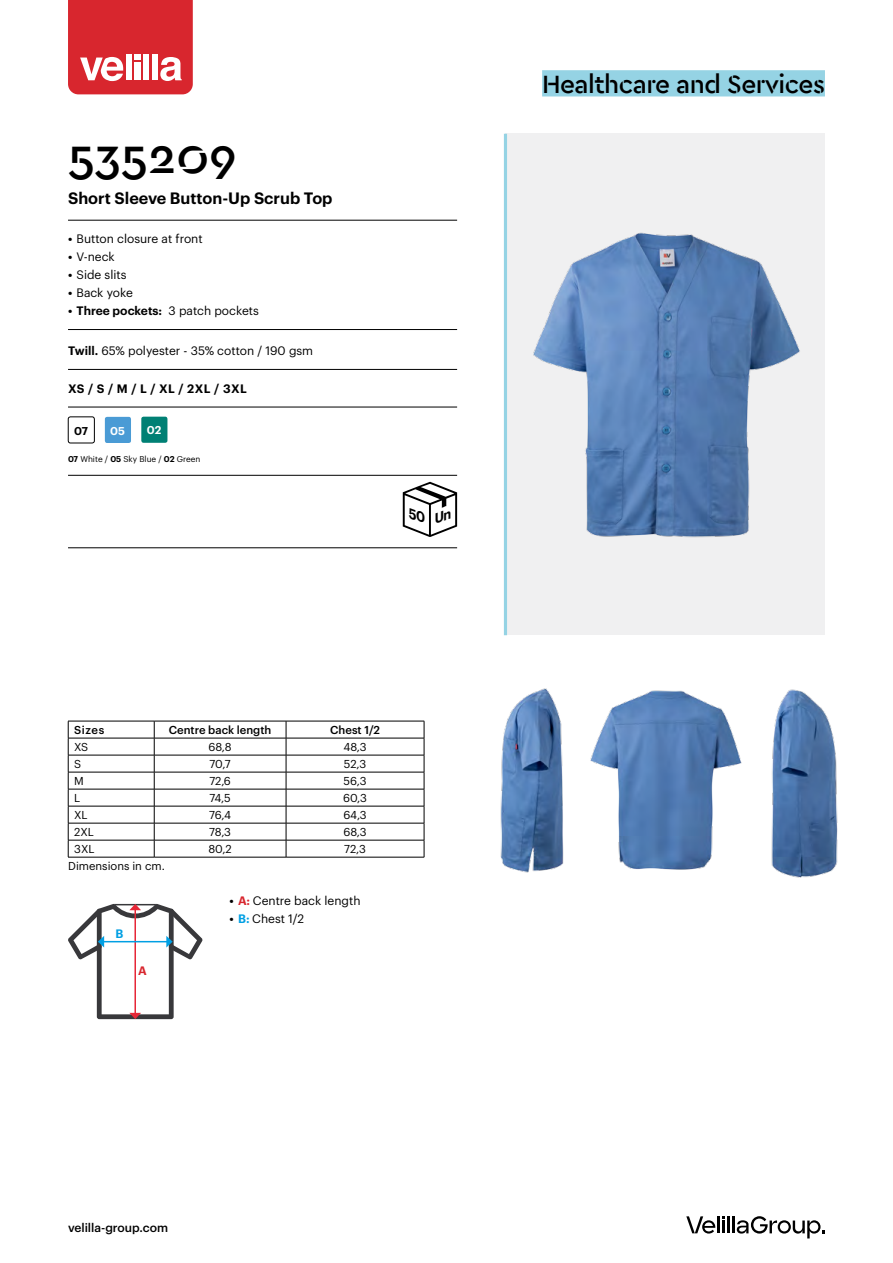
<style>
.page{position:relative;width:893px;height:1263px;background:#fff}
.page>*{position:absolute;margin:0;border:0;box-sizing:border-box;transform-origin:0 0}
.t1{font:500 49.5px "Cera Stencil";color:#000}
.t2{font:500 26.25px "Cera Stencil";letter-spacing:-.02em;color:#000}
.t3{font:600 16.2px "Graphik";color:#000}
.t4{font:12px "Graphik";color:#000}
.t5{font:600 12px "Graphik";color:#000}
.t6{font:600 12px "Graphik";letter-spacing:.04em;color:#000}
.t7{font:500 12px "Graphik";color:#000}
.t8{font:600 12px "Graphik";color:#d8262e}
.t9{font:600 12px "Graphik";color:#009fe3}
.t10{font:11.25px "Graphik";color:#000}
.t11{font:500 11.25px "Graphik";color:#000}
.t12{font:600 11.1px "Graphik";color:#fff}
.t13{font:600 11.1px "Graphik";color:#000}
.t14{font:8.25px "Graphik";color:#000}
.s1{font-weight:600}
.s2{font-weight:400}
.s3{font-weight:600;color:#d8262e}
.s4{font-weight:600;color:#009fe3}
</style>
<div class="page">
<svg style="left:68px;top:0;width:125px;height:94px;background:#dd434a"></svg>
<div style="left:505px;top:134px;width:320px;height:501px;background:#f0f0f1"></div>
<img style="left:533px;top:232px;width:267px;height:306px">
<hr style="left:504px;top:134px;width:3px;height:501px;background:#95d3e4">
<hr style="left:717px;top:1216px;width:3px;height:17px;background:#000">
<hr style="left:727px;top:1216px;width:3px;height:17px;background:#000">
<svg style="left:722px;top:1216px;width:3px;height:17px"></svg>
<svg style="left:686px;top:1216px;width:29px;height:17px"></svg>
<svg style="left:733px;top:1216px;width:92px;height:22px"></svg>
<img style="left:500px;top:688px;width:64px;height:185px">
<img style="left:771px;top:689px;width:67px;height:189px">
<img style="left:590px;top:690px;width:152px;height:180px">
<div style="left:542px;top:70px;width:283px;height:26px;background:#95d3e4"></div>
<hr style="left:68px;top:220px;width:389px;height:1px;background:#000">
<hr style="left:68px;top:329px;width:389px;height:1px;background:#000">
<hr style="left:68px;top:369px;width:389px;height:1px;background:#000">
<hr style="left:68px;top:407px;width:389px;height:1px;background:#000">
<hr style="left:68px;top:475px;width:389px;height:1px;background:#000">
<hr style="left:68px;top:547px;width:389px;height:1px;background:#000">
<div style="left:141px;top:417px;width:26px;height:26px;background:#008074;border-radius:2px"></div>
<div style="left:105px;top:417px;width:26px;height:26px;background:#4a9bd5;border-radius:2px"></div>
<div style="left:68px;top:417px;width:27px;height:26px;border:1px solid #000;border-radius:2px"></div>
<svg style="left:68px;top:904px;width:135px;height:115px"></svg>
<hr style="left:154px;top:721px;width:132px;height:1px;background:#000">
<hr style="left:286px;top:721px;width:138px;height:1px;background:#000">
<hr style="left:68px;top:738px;width:86px;height:1px;background:#000">
<hr style="left:154px;top:738px;width:132px;height:1px;background:#000">
<hr style="left:286px;top:738px;width:138px;height:1px;background:#000">
<hr style="left:68px;top:755px;width:86px;height:1px;background:#000">
<hr style="left:154px;top:755px;width:132px;height:1px;background:#000">
<hr style="left:286px;top:755px;width:138px;height:1px;background:#000">
<hr style="left:68px;top:772px;width:86px;height:1px;background:#000">
<hr style="left:154px;top:772px;width:132px;height:1px;background:#000">
<hr style="left:286px;top:772px;width:138px;height:1px;background:#000">
<hr style="left:68px;top:789px;width:86px;height:1px;background:#000">
<hr style="left:154px;top:789px;width:132px;height:1px;background:#000">
<hr style="left:286px;top:789px;width:138px;height:1px;background:#000">
<hr style="left:68px;top:806px;width:86px;height:1px;background:#000">
<hr style="left:154px;top:806px;width:132px;height:1px;background:#000">
<hr style="left:286px;top:806px;width:138px;height:1px;background:#000">
<hr style="left:68px;top:823px;width:86px;height:1px;background:#000">
<hr style="left:154px;top:823px;width:132px;height:1px;background:#000">
<hr style="left:286px;top:823px;width:138px;height:1px;background:#000">
<hr style="left:68px;top:840px;width:86px;height:1px;background:#000">
<hr style="left:154px;top:840px;width:132px;height:1px;background:#000">
<svg style="left:154px;top:721px;width:1px;height:136px"></svg>
<hr style="left:286px;top:840px;width:138px;height:1px;background:#000">
<svg style="left:286px;top:721px;width:1px;height:136px"></svg>
<svg style="left:424px;top:721px;width:1px;height:136px"></svg>
<hr style="left:68px;top:857px;width:86px;height:1px;background:#000">
<hr style="left:154px;top:857px;width:132px;height:1px;background:#000">
<hr style="left:286px;top:857px;width:138px;height:1px;background:#000">
<hr style="left:68px;top:721px;width:86px;height:1px;background:#000">
<svg style="left:68px;top:721px;width:1px;height:136px"></svg>
<svg style="left:403px;top:482px;width:54px;height:55px"></svg>
<h1 class="t1" style="left:68px;top:124px;width:170px">535209</h1>
<h3 class="t3" style="left:68px;top:186px;width:266px">Short Sleeve Button-Up Scrub Top</h3>
<p class="t4" style="left:68px;top:230px;width:136px"><span class="s1">•</span> Button closure at front</p>
<p class="t4" style="left:68px;top:248px;width:48px"><span class="s1">•</span> V-neck</p>
<p class="t4" style="left:68px;top:266px;width:60px"><span class="s1">•</span> Side slits</p>
<p class="t4" style="left:68px;top:284px;width:66px"><span class="s1">•</span> Back yoke</p>
<p class="t5" style="left:68px;top:302px;width:192px">• Three pockets: <span class="s2">3 patch pockets</span></p>
<p class="t4" style="left:68px;top:342px;width:247px"><span class="s1">Twill.</span> 65% polyester - 35% cotton / 190 gsm</p>
<p class="t6" style="left:68px;top:379px;width:180px">XS / S / M / L / XL / 2XL / 3XL</p>
<p class="t13" style="left:74px;top:422px;width:15px">07</p>
<p class="t12" style="left:110px;top:422px;width:16px">05</p>
<p class="t12" style="left:147px;top:422px;width:16px">02</p>
<p class="t14" style="left:68px;top:453px;width:134px"><span class="s1">07</span> White / <span class="s1">05</span> Sky Blue / <span class="s1">02</span> Green</p>
<p class="t11" style="left:74px;top:721px;width:32px">Sizes</p>
<p class="t11" style="left:169px;top:721px;width:104px">Centre back length</p>
<p class="t11" style="left:330px;top:721px;width:51px">Chest 1/2</p>
<p class="t10" style="left:74px;top:739px;width:16px">XS</p>
<p class="t10" style="left:209px;top:739px;width:25px">68,8</p>
<p class="t10" style="left:343px;top:739px;width:25px">48,3</p>
<p class="t10" style="left:74px;top:756px;width:9px">S</p>
<p class="t10" style="left:210px;top:756px;width:23px">70,7</p>
<p class="t10" style="left:344px;top:756px;width:24px">52,3</p>
<p class="t10" style="left:74px;top:773px;width:11px">M</p>
<p class="t10" style="left:209px;top:773px;width:23px">72,6</p>
<p class="t10" style="left:344px;top:773px;width:24px">56,3</p>
<p class="t10" style="left:74px;top:790px;width:8px">L</p>
<p class="t10" style="left:209px;top:790px;width:23px">74,5</p>
<p class="t10" style="left:343px;top:790px;width:25px">60,3</p>
<p class="t10" style="left:74px;top:807px;width:15px">XL</p>
<p class="t10" style="left:209px;top:807px;width:24px">76,4</p>
<p class="t10" style="left:343px;top:807px;width:25px">64,3</p>
<p class="t10" style="left:74px;top:824px;width:21px">2XL</p>
<p class="t10" style="left:209px;top:824px;width:23px">78,3</p>
<p class="t10" style="left:343px;top:824px;width:25px">68,3</p>
<p class="t10" style="left:74px;top:841px;width:22px">3XL</p>
<p class="t10" style="left:209px;top:841px;width:25px">80,2</p>
<p class="t10" style="left:344px;top:841px;width:23px">72,3</p>
<p class="t10" style="left:68px;top:858px;width:98px">Dimensions in cm.</p>
<p class="t9" style="left:116px;top:925px;width:9px">B</p>
<p class="t8" style="left:138px;top:962px;width:10px">A</p>
<p class="t4" style="left:230px;top:892px;width:132px"><span class="s1">•</span> <span class="s3">A:</span> Centre back length</p>
<p class="t4" style="left:230px;top:910px;width:76px"><span class="s1">•</span> <span class="s4">B:</span> Chest 1/2</p>
<p class="t7" style="left:68px;top:1218px;width:101px">velilla-group.com</p>
<h2 class="t2" style="left:542px;top:67px;width:284px">Healthcare and Services</h2>
</div>
